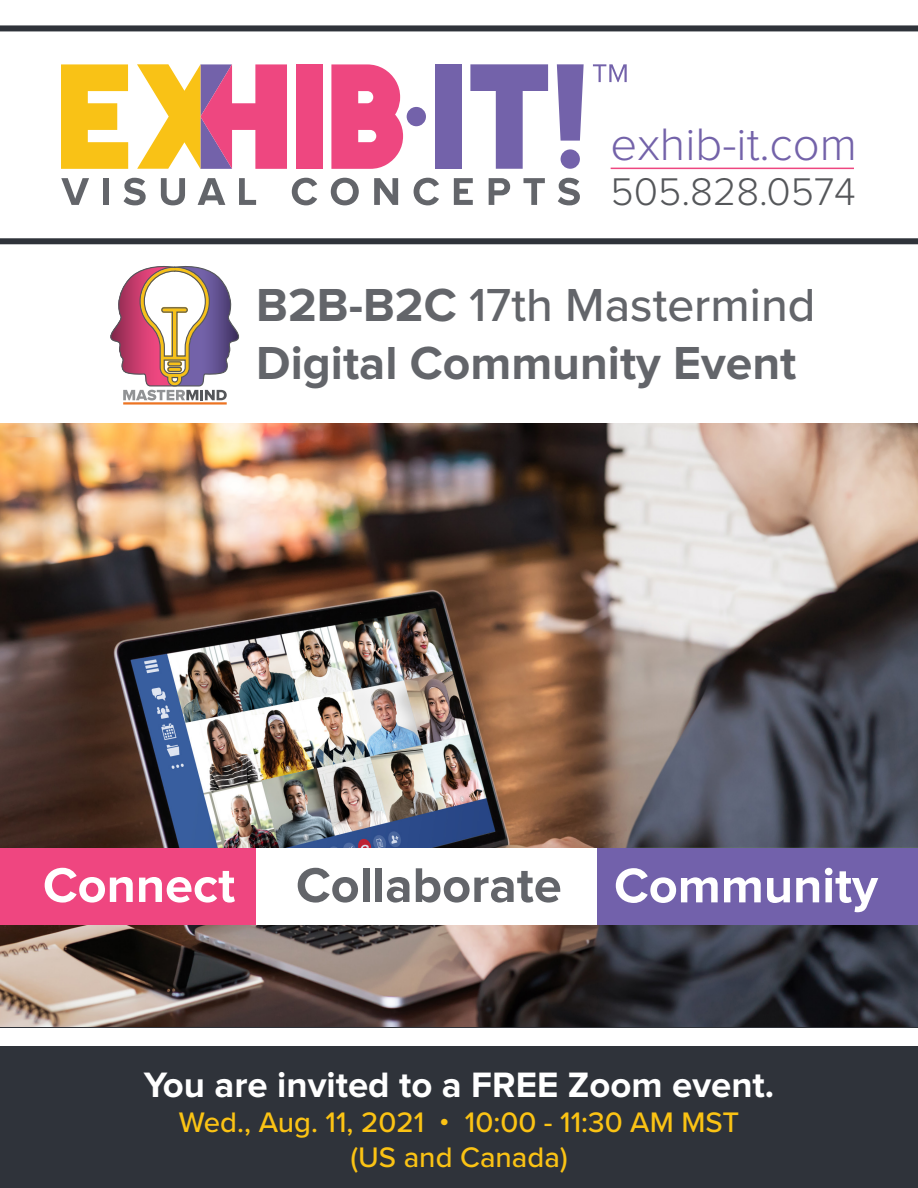
<style>
.page{position:relative;width:918px;height:1188px;background:#fff}
.page>*{position:absolute;margin:0;border:0;box-sizing:border-box;transform-origin:0 0}
.t1{font:700 48px/57.6px "Proxima Nova";color:#63656a}
.t2{font:300 47.1px "Proxima Nova";color:#7362a9}
.t3{font:300 40.05px "Proxima Nova";color:#55575a}
.t4{font:700 36.6px "Proxima Nova";color:#fff}
.t5{font:500 29.25px/35.1px "Proxima Nova";color:#fbc314;text-align:center}
.s1{font-weight:500}
</style>
<div class="page">
<img style="left:0;top:423px;width:918px;height:605px">
<svg style="left:0;top:25px;width:918px;height:219px"></svg>
<div style="left:0;top:1028px;width:918px;height:160px;background:#2f333a"></div>
<div style="left:0;top:848px;width:869px;height:77px;background:#fff"></div>
<div style="left:0;top:848px;width:256px;height:77px;background:#ef4680"></div>
<svg style="left:598px;top:848px;width:320px;height:77px;background:#8677b7"></svg>
<svg style="left:45px;top:868px;width:88px;height:35px"></svg>
<svg style="left:139px;top:871px;width:96px;height:32px"></svg>
<svg style="left:298px;top:868px;width:60px;height:35px"></svg>
<div style="left:363px;top:868px;width:6px;height:34px;background:#63656a"></div>
<div style="left:376px;top:868px;width:6px;height:34px;background:#63656a"></div>
<svg style="left:387px;top:877px;width:22px;height:26px"></svg>
<svg style="left:416px;top:868px;width:144px;height:35px"></svg>
<svg style="left:110px;top:266px;width:130px;height:134px"></svg>
<hr style="left:123px;top:402px;width:104px;height:3px;background:#ec7423">
<hr style="left:611px;top:168px;width:243px;height:1px;background:#ee4780">
<div style="left:0;top:1028px;width:918px;height:17px;background:#fff"></div>
<svg style="left:593px;top:64px;width:34px;height:18px"></svg>
<div style="left:435px;top:64px;width:27px;height:105px;background:#7362aa"></div>
<svg style="left:470px;top:64px;width:78px;height:105px"></svg>
<div style="left:296px;top:64px;width:27px;height:105px;background:#ee4780"></div>
<svg style="left:331px;top:64px;width:72px;height:105px;background:#f06293"></svg>
<svg style="left:61px;top:64px;width:67px;height:105px"></svg>
<svg style="left:137px;top:64px;width:150px;height:105px"></svg>
<svg style="left:557px;top:64px;width:27px;height:105px"></svg>
<div style="left:407px;top:107px;width:19px;height:19px;background:#7362aa;border-radius:10px"></div>
<svg style="left:61px;top:178px;width:28px;height:27px"></svg>
<div style="left:103px;top:178px;width:6px;height:27px;background:#63656a"></div>
<svg style="left:124px;top:178px;width:22px;height:27px"></svg>
<svg style="left:161px;top:178px;width:24px;height:27px"></svg>
<svg style="left:198px;top:178px;width:27px;height:27px"></svg>
<svg style="left:239px;top:178px;width:17px;height:27px"></svg>
<svg style="left:292px;top:178px;width:25px;height:27px"></svg>
<svg style="left:331px;top:178px;width:28px;height:27px"></svg>
<svg style="left:374px;top:178px;width:24px;height:27px"></svg>
<svg style="left:414px;top:178px;width:25px;height:27px"></svg>
<svg style="left:454px;top:178px;width:19px;height:27px"></svg>
<svg style="left:489px;top:178px;width:21px;height:27px"></svg>
<svg style="left:524px;top:178px;width:21px;height:27px"></svg>
<svg style="left:558px;top:178px;width:22px;height:27px"></svg>
<h2 class="t2" style="left:611px;top:123px;width:248px">exhib-it.com</h2>
<h3 class="t3" style="left:611px;top:174px;width:247px">505.828.0574</h3>
<h1 class="t1" style="left:256px;top:279px;width:561px">B2B-B2C <span class="s1">17th Mastermind<br></span>Digital Community Event</h1>
<p class="t4" style="left:144px;top:1068px;width:632px">You are invited to a FREE Zoom event.</p>
<p class="t5" style="left:179px;top:1103px;width:562px">Wed., Aug. 11, 2021 • 10:00 - 11:30 AM MST (US and Canada)</p>
</div>
